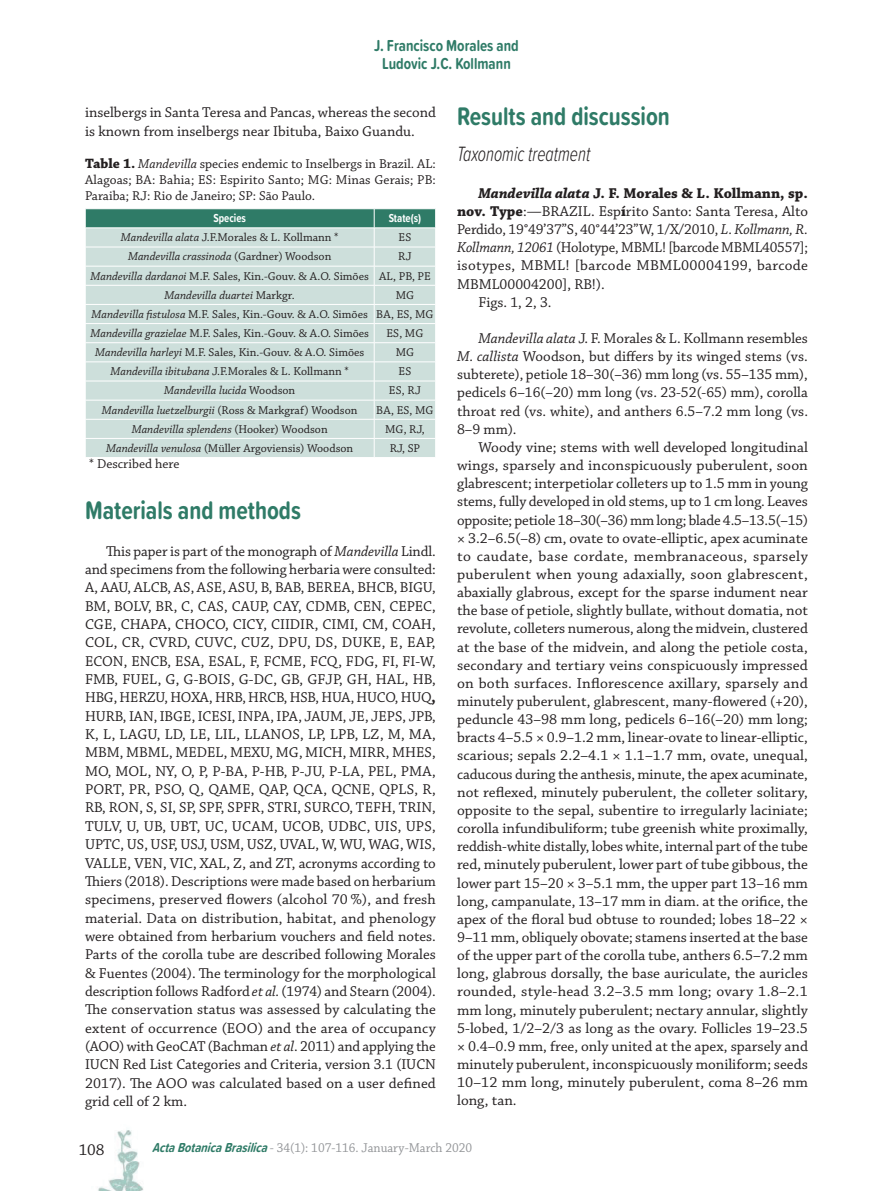
<style>
.page{position:relative;width:893px;height:1191px;background:#fff}
.page>*{position:absolute;margin:0;border:0;box-sizing:border-box;transform-origin:0 0}
.t1{font:700 26.4px "Proxima Soft Cond";color:#2f7b67;scale:.91 1}
.t2{font:italic 300 21.45px "Proxima Soft Cond";color:#231f20;scale:.82 1}
.t3{font:700 16.5px/18px "Proxima Soft Cond";color:#2f7b67;text-align:center;scale:.91 1}
.t4{font:16.5px "Chaparral Pro";color:#231f20}
.t5{font:15px/18.1px "Chaparral Pro";color:#231f20;text-align:justify}
.t6{font:15px "Chaparral Pro";letter-spacing:.02em;color:#231f20}
.t7{font:700 15px "Chaparral Pro";color:#231f20}
.t8{font:13.5px/16.2px "Chaparral Pro";color:#231f20;text-align:justify}
.t9{font:13.5px "Chaparral Pro";color:#939598;scale:.95 1}
.t10{font:12px/19.2px "Chaparral Pro";color:#231f20}
.t11{font:italic 12px "Chaparral Pro";color:#231f20}
.t12{font:700 12px "Proxima Soft Cond";color:#fff;scale:.9 1}
.s1{font-weight:700;font-size:14.25px}
.s2{font-style:italic}
.s3{font-style:normal}
.s4{font-weight:700}
.s5{font-family:"Proxima Soft Cond";font-weight:700;font-style:italic;color:#2f7b67}
</style>
<div class="page">
<img style="left:98px;top:1130px;width:45px;height:61px">
<svg style="left:85px;top:209px;width:351px;height:248px;background:#c4d9d4"></svg>
<p class="t3" style="left:374px;top:36px;width:161px">J. Francisco Morales and<br>Ludovic J.C. Kollmann</p>
<p class="t5" style="left:85px;top:104px;width:352px">inselbergs in Santa Teresa and Pancas, whereas the second is known from inselbergs near Ibituba, Baixo Guandu.</p>
<p class="t8" style="left:85px;top:156px;width:352px"><span class="s1">Table 1.</span> <span class="s2">Mandevilla</span> species endemic to Inselbergs in Brazil. AL:<br>Alagoas; BA: Bahia; ES: Espirito Santo; MG: Minas Gerais; PB:<br>Paraiba; RJ: Rio de Janeiro; SP: São Paulo.</p>
<p class="t12" style="left:213px;top:209px;width:38px">Species</p>
<p class="t12" style="left:389px;top:209px;width:38px">State(s)</p>
<p class="t10" style="left:121px;top:228px;width:219px"><span class="s2">Mandevilla alata</span> J.F.Morales &amp; L. Kollmann *</p>
<p class="t10" style="left:399px;top:228px;width:14px">ES</p>
<p class="t11" style="left:128px;top:250px;width:205px">Mandevilla crassinoda <span class="s3">(Gardner) Woodson</span></p>
<p class="t10" style="left:398px;top:247px;width:15px">RJ</p>
<p class="t10" style="left:91px;top:267px;width:342px"><span class="s2">Mandevilla dardanoi</span> M.F. Sales, Kin.-Gouv. &amp; A.O. Simões AL, PB, PE</p>
<p class="t11" style="left:165px;top:288px;width:132px">Mandevilla duartei <span class="s3">Markgr.</span></p>
<p class="t10" style="left:90px;top:286px;width:345px;text-indent:305px">MG<br><span class="s2">Mandevilla fistulosa</span> M.F. Sales, Kin.-Gouv. &amp; A.O. Simões BA, ES, MG<br><span class="s2">Mandevilla grazielae</span> M.F. Sales, Kin.-Gouv. &amp; A.O. Simões</p>
<p class="t10" style="left:386px;top:324px;width:38px">ES, MG</p>
<p class="t10" style="left:95px;top:343px;width:271px"><span class="s2">Mandevilla harleyi</span> M.F. Sales, Kin.-Gouv. &amp; A.O. Simões</p>
<p class="t10" style="left:396px;top:343px;width:20px">MG</p>
<p class="t10" style="left:111px;top:362px;width:240px"><span class="s2">Mandevilla ibitubana</span> J.F.Morales &amp; L. Kollmann *</p>
<p class="t10" style="left:399px;top:362px;width:14px">ES</p>
<p class="t11" style="left:164px;top:384px;width:133px">Mandevilla lucida <span class="s3">Woodson</span></p>
<p class="t10" style="left:389px;top:381px;width:33px">ES, RJ</p>
<p class="t11" style="left:102px;top:403px;width:257px">Mandevilla luetzelburgii <span class="s3">(Ross &amp; Markgraf) Woodson</span></p>
<p class="t10" style="left:376px;top:400px;width:59px">BA, ES, MG</p>
<p class="t11" style="left:132px;top:422px;width:197px">Mandevilla splendens <span class="s3">(Hooker) Woodson</span></p>
<p class="t10" style="left:385px;top:420px;width:41px">MG, RJ,</p>
<p class="t10" style="left:106px;top:439px;width:249px"><span class="s2">Mandevilla venulosa</span> (Müller Argoviensis) Woodson</p>
<p class="t10" style="left:390px;top:439px;width:32px">RJ, SP</p>
<p class="t8" style="left:89px;top:456px;width:92px">* Described here</p>
<h1 class="t1" style="left:85px;top:490px;width:239px">Materials and methods</h1>
<p class="t5" style="left:85px;top:542px;width:352px;text-indent:21px">This paper is part of the monograph of <span class="s2">Mandevilla</span> Lindl. and specimens from the following herbaria were consulted:<br>A, AAU, ALCB, AS, ASE, ASU, B, BAB, BEREA, BHCB, BIGU, BM, BOLV, BR, C, CAS, CAUP, CAY, CDMB, CEN, CEPEC, CGE, CHAPA, CHOCO, CICY, CIIDIR, CIMI, CM, COAH, COL, CR, CVRD, CUVC, CUZ, DPU, DS, DUKE, E, EAP, ECON, ENCB, ESA, ESAL, F, FCME, FCQ, FDG, FI, FI-W, FMB, FUEL, G, G-BOIS, G-DC, GB, GFJP, GH, HAL, HB, HBG, HERZU, HOXA, HRB, HRCB, HSB, HUA, HUCO, HUQ<span class="s4">, </span>HURB, IAN, IBGE, ICESI, INPA, IPA, JAUM, JE, JEPS, JPB, K, L, LAGU, LD, LE, LIL, LLANOS, LP, LPB, LZ, M, MA, MBM, MBML, MEDEL, MEXU, MG, MICH, MIRR, MHES, MO, MOL, NY, O, P, P-BA, P-HB, P-JU, P-LA, PEL, PMA, PORT, PR, PSO, Q, QAME, QAP, QCA, QCNE, QPLS, R, RB, RON, S, SI, SP, SPF, SPFR, STRI, SURCO, TEFH, TRIN, TULV, U, UB, UBT, UC, UCAM, UCOB, UDBC, UIS, UPS, UPTC, US, USF, USJ, USM, USZ, UVAL, W, WU, WAG, WIS, VALLE, VEN, VIC, XAL, Z, and ZT, acronyms according to Thiers (2018). Descriptions were made based on herbarium specimens, preserved flowers (alcohol 70 %), and fresh material. Data on distribution, habitat, and phenology were obtained from herbarium vouchers and field notes.<br>Parts of the corolla tube are described following Morales &amp; Fuentes (2004). The terminology for the morphological description follows Radford <span class="s2">et al.</span> (1974) and Stearn (2004).<br>The conservation status was assessed by calculating the extent of occurrence (EOO) and the area of occupancy (AOO) with GeoCAT (Bachman <span class="s2">et al</span>. 2011) and applying the IUCN Red List Categories and Criteria, version 3.1 (IUCN 2017). The AOO was calculated based on a user defined grid cell of 2 km.</p>
<h1 class="t1" style="left:457px;top:97px;width:235px">Results and discussion</h1>
<h2 class="t2" style="left:457px;top:138px;width:164px">Taxonomic treatment</h2>
<p class="t7" style="left:478px;top:184px;width:331px"><span class="s2">Mandevilla alata</span> J. F. Morales &amp; L. Kollmann, sp.</p>
<p class="t5" style="left:457px;top:203px;width:352px"><span class="s4">nov. Type</span>:<span class="s2">—</span>BRAZIL. Esp<span class="s4">í</span>rito Santo: Santa Teresa, Alto</p>
<p class="t5" style="left:457px;top:221px;width:352px">Perdido, 19°49’37”S, 40°44’23”W, 1/X/2010, <span class="s2">L. Kollmann, R.</span></p>
<p class="t5" style="left:457px;top:239px;width:352px"><span class="s2">Kollmann, 12061</span> (Holotype, MBML! [barcode MBML40557];</p>
<p class="t6" style="left:457px;top:257px;width:352px">isotypes, MBML! [barcode MBML00004199, barcode</p>
<p class="t5" style="left:457px;top:275px;width:149px">MBML00004200], RB!).</p>
<p class="t5" style="left:478px;top:293px;width:75px">Figs. 1, 2, 3.</p>
<p class="t5" style="left:457px;top:330px;width:352px;text-indent:21px"><span class="s2">Mandevilla alata</span> J. F. Morales &amp; L. Kollmann resembles <span class="s2">M. callista</span> Woodson, but differs by its winged stems (vs. subterete), petiole 18–30(–36) mm long (vs. 55–135 mm), pedicels 6–16(–20) mm long (vs. 23-52(-65) mm), corolla throat red (vs. white), and anthers 6.5–7.2 mm long (vs.<br>8–9 mm).</p>
<p class="t5" style="left:457px;top:438px;width:352px;text-indent:21px">Woody vine; stems with well developed longitudinal wings, sparsely and inconspicuously puberulent, soon glabrescent; interpetiolar colleters up to 1.5 mm in young stems, fully developed in old stems, up to 1 cm long. Leaves opposite; petiole 18–30(–36) mm long; blade 4.5–13.5(–15) × 3.2–6.5(–8) cm, ovate to ovate-elliptic, apex acuminate to caudate, base cordate, membranaceous, sparsely puberulent when young adaxially, soon glabrescent, abaxially glabrous, except for the sparse indument near the base of petiole, slightly bullate, without domatia, not revolute, colleters numerous, along the midvein, clustered at the base of the midvein, and along the petiole costa, secondary and tertiary veins conspicuously impressed on both surfaces. Inflorescence axillary, sparsely and minutely puberulent, glabrescent, many-flowered (+20), peduncle 43–98 mm long, pedicels 6–16(–20) mm long; bracts 4–5.5 × 0.9–1.2 mm, linear-ovate to linear-elliptic, scarious; sepals 2.2–4.1 × 1.1–1.7 mm, ovate, unequal, caducous during the anthesis, minute, the apex acuminate, not reflexed, minutely puberulent, the colleter solitary, opposite to the sepal, subentire to irregularly laciniate; corolla infundibuliform; tube greenish white proximally, reddish-white distally, lobes white, internal part of the tube red, minutely puberulent, lower part of tube gibbous, the lower part 15–20 × 3–5.1 mm, the upper part 13–16 mm long, campanulate, 13–17 mm in diam. at the orifice, the apex of the floral bud obtuse to rounded; lobes 18–22 × 9–11 mm, obliquely obovate; stamens inserted at the base of the upper part of the corolla tube, anthers 6.5–7.2 mm long, glabrous dorsally, the base auriculate, the auricles rounded, style-head 3.2–3.5 mm long; ovary 1.8–2.1 mm long, minutely puberulent; nectary annular, slightly 5-lobed, 1/2–2/3 as long as the ovary. Follicles 19–23.5 × 0.4–0.9 mm, free, only united at the apex, sparsely and minutely puberulent, inconspicuously moniliform; seeds 10–12 mm long, minutely puberulent, coma 8–26 mm long, tan.</p>
<p class="t4" style="left:79px;top:1141px;width:27px">108</p>
<p class="t9" style="left:152px;top:1140px;width:339px"><span class="s5">ActaBotanicaBrasilica</span>- 34(1): 107-116. January-March 2020</p>
</div>
